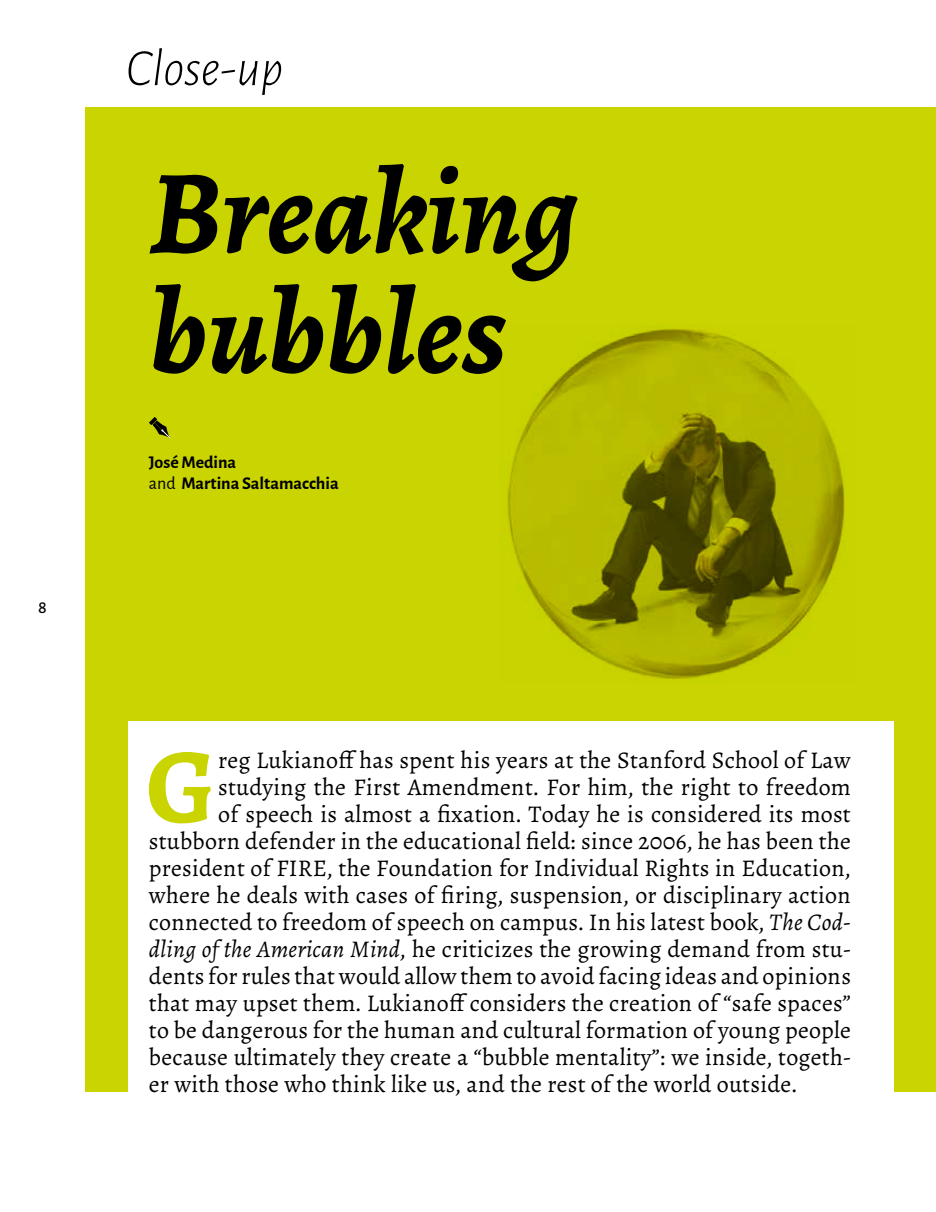
<style>
.page{position:relative;width:936px;height:1212px;background:#fff}
.page>*{position:absolute;margin:0;border:0;box-sizing:border-box;transform-origin:0 0}
.t1{font:italic 700 120px/120px "Alegreya";letter-spacing:-.005em;color:#000}
.t2{font:700 107.25px "Alegreya";color:#c9d400}
.t3{font:italic 300 52.5px "Alegreya Sans";color:#000}
.t4{font:24px "Alegreya";letter-spacing:.01em;color:#000}
.t5{font:700 18px/21px "Alegreya Sans";color:#000}
.t6{font:500 18px "Alegreya Sans";color:#000}
.s1{font-weight:400}
.s2{font-style:italic}
</style>
<div class="page">
<div style="left:85px;top:107px;width:850px;height:985px;background:#c9d400"></div>
<div style="left:128px;top:722px;width:765px;height:390px;background:#fff"></div>
<img style="left:507px;top:329px;width:338px;height:350px">
<svg style="left:149px;top:417px;width:22px;height:21px"></svg>
<p class="t6" style="left:38px;top:595px;width:10px">8</p>
<h3 class="t3" style="left:126px;top:34px;width:159px">Close-up</h3>
<h1 class="t1" style="left:149px;top:153px;width:430px">Breaking bubbles</h1>
<p class="t5" style="left:149px;top:450px;width:191px">José Medina<br><span class="s1">and</span> Martina Saltamacchia</p>
<h2 class="t2" style="left:146px;top:717px;width:72px">G</h2>
<p class="t4" style="left:218px;top:745px;width:634px">reg Lukianoff has spent his years at the Stanford School of Law</p>
<p class="t4" style="left:218px;top:772px;width:634px">studying the First Amendment. For him, the right to freedom</p>
<p class="t4" style="left:218px;top:799px;width:634px">of speech is almost a fixation. Today he is considered its most</p>
<p class="t4" style="left:149px;top:826px;width:703px">stubborn defender in the educational field: since 2006, he has been the</p>
<p class="t4" style="left:149px;top:853px;width:703px">president of FIRE, the Foundation for Individual Rights in Education,</p>
<p class="t4" style="left:149px;top:880px;width:703px">where he deals with cases of firing, suspension, or disciplinary action</p>
<p class="t4" style="left:149px;top:907px;width:703px">connected to freedom of speech on campus. In his latest book, <span class="s2">The Cod-</span></p>
<p class="t4" style="left:149px;top:934px;width:703px"><span class="s2">dling of the American Mind</span>, he criticizes the growing demand from stu-</p>
<p class="t4" style="left:149px;top:961px;width:703px">dents for rules that would allow them to avoid facing ideas and opinions</p>
<p class="t4" style="left:149px;top:988px;width:703px">that may upset them. Lukianoff considers the creation of “safe spaces”</p>
<p class="t4" style="left:149px;top:1015px;width:703px">to be dangerous for the human and cultural formation of young people</p>
<p class="t4" style="left:149px;top:1042px;width:703px">because ultimately they create a “bubble mentality”: we inside, togeth-</p>
<p class="t4" style="left:149px;top:1069px;width:649px">er with those who think like us, and the rest of the world outside.</p>
</div>
